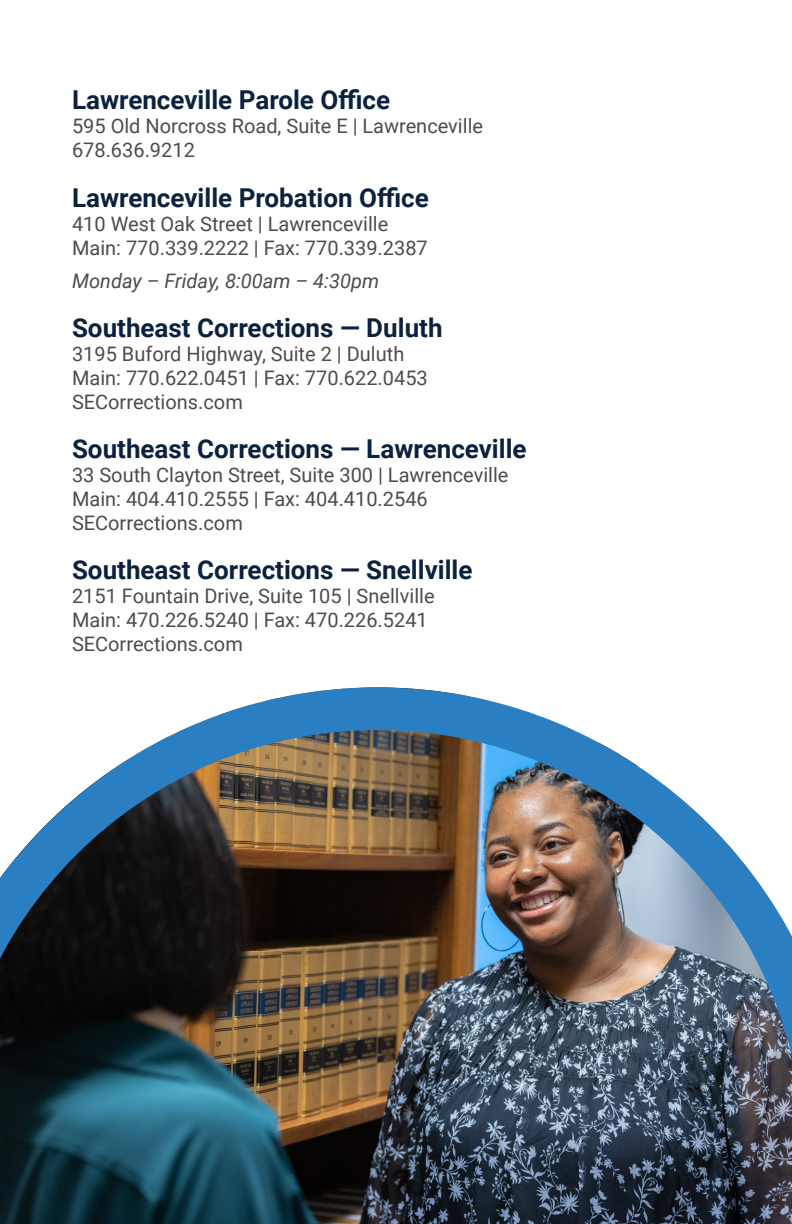
<style>
.page{position:relative;width:792px;height:1224px;background:#fff}
.page>*{position:absolute;margin:0;border:0;box-sizing:border-box;transform-origin:0 0}
.Heading_2{font:700 26px "Roboto";color:#0b213e}
.text{font:20px "Roboto";color:#4b4c4d}
.Italics_-_Days_Space{font:italic 20px "Roboto";color:#4b4c4d}
</style>
<div class="page">
<img style="left:0;top:687px;width:792px;height:537px">
<p class="Heading_2" style="left:72px;top:82px;width:320px">Lawrenceville Parole Office</p>
<p class="text" style="left:72px;top:112px;width:413px">595 Old Norcross Road, Suite E | Lawrenceville</p>
<p class="text" style="left:72px;top:136px;width:124px">678.636.9212</p>
<p class="Heading_2" style="left:72px;top:179px;width:358px">Lawrenceville Probation Office</p>
<p class="text" style="left:72px;top:210px;width:318px">410 West Oak Street | Lawrenceville</p>
<p class="text" style="left:72px;top:234px;width:357px">Main: 770.339.2222 | Fax: 770.339.2387</p>
<p class="Italics_-_Days_Space" style="left:72px;top:267px;width:309px">Monday – Friday, 8:00am – 4:30pm</p>
<p class="Heading_2" style="left:72px;top:309px;width:372px">Southeast Corrections — Duluth</p>
<p class="text" style="left:72px;top:340px;width:334px">3195 Buford Highway, Suite 2 | Duluth</p>
<p class="text" style="left:72px;top:364px;width:357px">Main: 770.622.0451 | Fax: 770.622.0453</p>
<p class="text" style="left:72px;top:388px;width:172px">SECorrections.com</p>
<p class="Heading_2" style="left:72px;top:431px;width:456px">Southeast Corrections — Lawrenceville</p>
<p class="text" style="left:72px;top:461px;width:438px">33 South Clayton Street, Suite 300 | Lawrenceville</p>
<p class="text" style="left:72px;top:485px;width:357px">Main: 404.410.2555 | Fax: 404.410.2546</p>
<p class="text" style="left:72px;top:509px;width:172px">SECorrections.com</p>
<p class="Heading_2" style="left:72px;top:552px;width:402px">Southeast Corrections — Snellville</p>
<p class="text" style="left:72px;top:582px;width:364px">2151 Fountain Drive, Suite 105 | Snellville</p>
<p class="text" style="left:72px;top:606px;width:357px">Main: 470.226.5240 | Fax: 470.226.5241</p>
<p class="text" style="left:72px;top:630px;width:172px">SECorrections.com</p>
</div>
